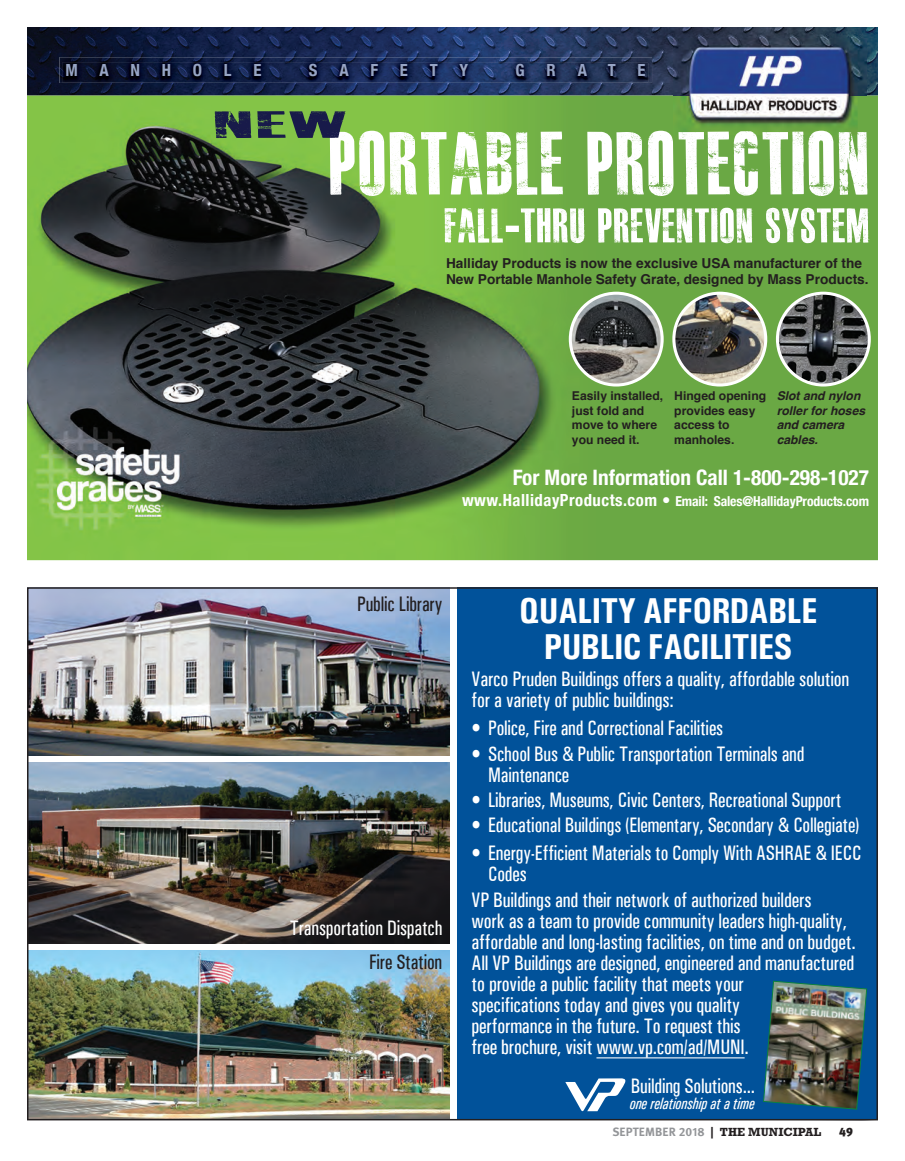
<style>
.page{position:relative;width:905px;height:1161px;background:#fff}
.page>*{position:absolute;margin:0;border:0;box-sizing:border-box;transform-origin:0 0}
.t1{font:700 36px/36px "Univers Condensed";letter-spacing:-.02em;color:#fff;text-align:center}
.t2{font:700 condensed 21.3px "Helvetica Neue";color:#fff}
.t3{font:500 21px/21px "Univers Condensed";letter-spacing:-.005em;color:#fff;scale:.92 1}
.t4{font:500 21px/21px "Univers Condensed";letter-spacing:-.005em;color:#fff;scale:.9 1}
.t5{font:500 21px "Univers Condensed";letter-spacing:-.005em;color:#231f20;scale:.9 1}
.t6{font:700 condensed 16.65px "Helvetica Neue";color:#97a5c5}
.t7{font:italic 500 16.5px "Univers Condensed";letter-spacing:-.005em;color:#fff;scale:.9 1}
.t8{font:700 13.65px/16.4px "Helvetica";color:#231f20}
.t9{font:700 condensed 13.65px "Helvetica Neue";letter-spacing:-.01em;color:#fff}
.t10{font:700 12.15px/14.5px "Helvetica";color:#231f20}
.t11{font:italic 700 12.15px/14.5px "Helvetica";color:#231f20}
.t12{font:700 12px "Meta Pro";letter-spacing:.01em;color:#939598}
.t13{font:900 12px "Meta Pro";color:#231f20}
.s1{font-size:16.65px}
.s2{color:#231f20}
.s3{font-family:"Rockwell Std";color:#231f20}
</style>
<div class="page">
<img style="left:27px;top:95px;width:851px;height:465px">
<img style="left:27px;top:27px;width:851px;height:68px">
<img style="left:673px;top:38px;width:193px;height:73px">
<svg style="left:444px;top:208px;width:424px;height:35px"></svg>
<svg style="left:215px;top:111px;width:652px;height:85px"></svg>
<img style="left:570px;top:293px;width:92px;height:92px;border-radius:46px">
<div style="left:568px;top:292px;width:95px;height:95px;border:3px solid #fff;border-radius:50%"></div>
<img style="left:674px;top:293px;width:91px;height:92px;border-radius:46px">
<div style="left:672px;top:292px;width:95px;height:95px;border:3px solid #fff;border-radius:50%"></div>
<img style="left:777px;top:293px;width:92px;height:92px;border-radius:46px">
<div style="left:776px;top:292px;width:94px;height:95px;border:3px solid #fff;border-radius:50%"></div>
<img style="left:59px;top:57px;width:593px;height:26px">
<img style="left:62px;top:63px;width:586px;height:19px">
<div style="left:457px;top:587px;width:421px;height:533px;background:#01529a"></div>
<hr style="left:596px;top:1057px;width:148px;height:1px;background:#fff">
<img style="left:30px;top:763px;width:420px;height:181px">
<img style="left:30px;top:950px;width:419px;height:167px">
<img style="left:30px;top:590px;width:420px;height:166px">
<svg style="left:565px;top:1078px;width:60px;height:33px"></svg>
<img style="left:763px;top:981px;width:104px;height:129px">
<p class="t6" style="left:65px;top:57px;width:14px">M</p>
<p class="t6" style="left:100px;top:57px;width:11px">A</p>
<p class="t6" style="left:131px;top:57px;width:11px">N</p>
<p class="t6" style="left:162px;top:57px;width:11px">H</p>
<p class="t6" style="left:193px;top:57px;width:11px">O</p>
<p class="t6" style="left:224px;top:57px;width:9px">L</p>
<p class="t6" style="left:253px;top:57px;width:10px">E</p>
<p class="t6" style="left:309px;top:57px;width:10px">S</p>
<p class="t6" style="left:339px;top:57px;width:11px">A</p>
<p class="t6" style="left:370px;top:57px;width:9px">F</p>
<p class="t6" style="left:400px;top:57px;width:10px">E</p>
<p class="t6" style="left:429px;top:57px;width:10px">T</p>
<p class="t6" style="left:459px;top:57px;width:10px">Y</p>
<p class="t6" style="left:515px;top:57px;width:11px">G</p>
<p class="t6" style="left:546px;top:57px;width:11px">R</p>
<p class="t6" style="left:577px;top:57px;width:40px">A T</p>
<p class="t6" style="left:637px;top:57px;width:10px">E</p>
<p class="t8" style="left:446px;top:255px;width:424px">Halliday Products is now the exclusive USA manufacturer of the<br>New Portable Manhole Safety Grate, designed by Mass Products.</p>
<p class="t10" style="left:572px;top:389px;width:93px">Easily installed, just fold and move to where you need it.</p>
<p class="t10" style="left:674px;top:389px;width:93px">Hinged opening provides easy access to manholes.</p>
<p class="t11" style="left:776px;top:389px;width:90px">Slot and nylon roller for hoses and camera cables.</p>
<p class="t2" style="left:513px;top:460px;width:358px">For More Information Call 1-800-298-1027</p>
<p class="t9" style="left:462px;top:490px;width:408px"><span class="s1">www.HallidayProducts.com •</span> Email: Sales@HallidayProducts.com</p>
<p class="t5" style="left:357px;top:591px;width:96px">Public Library</p>
<p class="t4" style="left:290px;top:918px;width:171px">Transportation Dispatch</p>
<p class="t5" style="left:369px;top:950px;width:83px">Fire Station</p>
<h1 class="t1" style="left:519px;top:592px;width:300px">QUALITY AFFORDABLE<br>PUBLIC FACILITIES</h1>
<p class="t3" style="left:471px;top:669px;width:412px">Varco Pruden Buildings offers a quality, affordable solution for a variety of public buildings:</p>
<p class="t4" style="left:471px;top:718px;width:281px">• Police, Fire and Correctional Facilities</p>
<p class="t4" style="left:488px;top:743px;width:353px;text-indent:-17px">• School Bus &amp; Public Transportation Terminals and<br>Maintenance</p>
<p class="t4" style="left:471px;top:789px;width:412px">• Libraries, Museums, Civic Centers, Recreational Support</p>
<p class="t4" style="left:471px;top:815px;width:432px">• Educational Buildings (Elementary, Secondary &amp; Collegiate)</p>
<p class="t4" style="left:488px;top:843px;width:416px;text-indent:-17px">• Energy-Efficient Materials to Comply With ASHRAE &amp; IECC<br>Codes</p>
<p class="t3" style="left:471px;top:889px;width:419px">VP Buildings and their network of authorized builders<br>work as a team to provide community leaders high-quality, affordable and long-lasting facilities, on time and on budget.<br>All VP Buildings are designed, engineered and manufactured to provide a public facility that meets your<br>specifications today and gives you quality<br>performance in the future. To request this<br>free brochure, visit www.vp.com/ad/MUNI.</p>
<p class="t4" style="left:631px;top:1075px;width:139px">Building Solutions...</p>
<p class="t7" style="left:629px;top:1094px;width:140px">one relationship at a time</p>
<p class="t12" style="left:612px;top:1122px;width:210px">SEPTEMBER 2018 <span class="s2">|</span> <span class="s3">THE MUNICIPAL</span></p>
<p class="t13" style="left:839px;top:1122px;width:15px">49</p>
</div>
